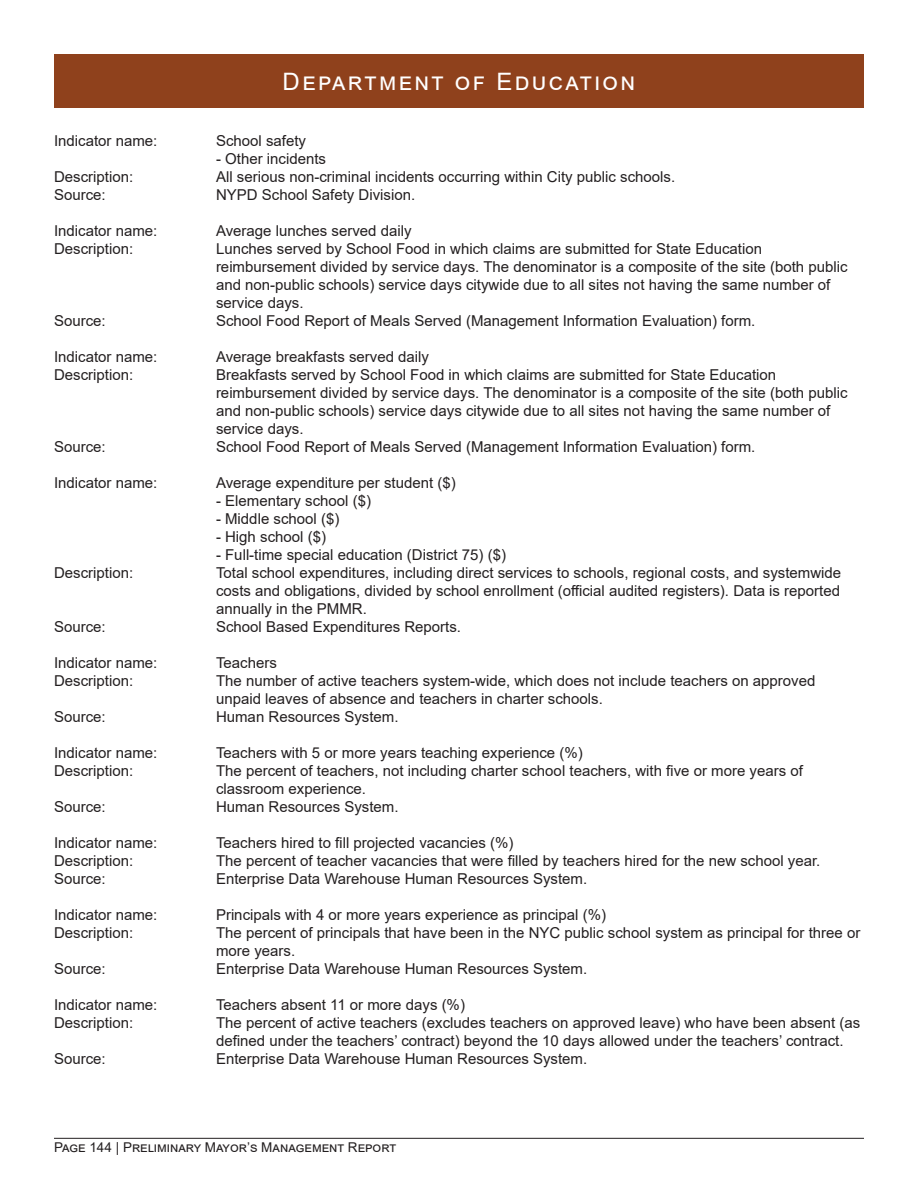
<style>
.page{position:relative;width:918px;height:1188px;background:#fff}
.page>*{position:absolute;margin:0;border:0;box-sizing:border-box;transform-origin:0 0}
.t1{font:24px "Arial";letter-spacing:.1em;color:#fff}
.Indicator_Definition{font:15px/18px "Arial";color:#231f20}
.t2{font:13.5px "Arial";color:#231f20}
</style>
<div class="page">
<hr style="left:54px;top:1138px;width:810px;height:1px;background:#231f20">
<div style="left:54px;top:54px;width:810px;height:54px;background:#8f411c"></div>
<h1 class="t1" style="left:283px;top:65px;width:354px">Department of Education</h1>
<p class="Indicator_Definition" style="left:54px;top:132px;width:105px">Indicator name:</p>
<p class="Indicator_Definition" style="left:216px;top:132px;width:92px">School safety</p>
<p class="Indicator_Definition" style="left:216px;top:150px;width:112px">- Other incidents</p>
<p class="Indicator_Definition" style="left:54px;top:168px;width:81px">Description:</p>
<p class="Indicator_Definition" style="left:216px;top:168px;width:461px">All serious non-criminal incidents occurring within City public schools.</p>
<p class="Indicator_Definition" style="left:54px;top:186px;width:53px">Source:</p>
<p class="Indicator_Definition" style="left:216px;top:186px;width:201px">NYPD School Safety Division.</p>
<p class="Indicator_Definition" style="left:54px;top:222px;width:105px">Indicator name:</p>
<p class="Indicator_Definition" style="left:216px;top:222px;width:197px">Average lunches served daily</p>
<p class="Indicator_Definition" style="left:54px;top:240px;width:81px">Description:</p>
<p class="Indicator_Definition" style="left:216px;top:240px;width:633px">Lunches served by School Food in which claims are submitted for State Education reimbursement divided by service days. The denominator is a composite of the site (both public and non-public schools) service days citywide due to all sites not having the same number of service days.</p>
<p class="Indicator_Definition" style="left:54px;top:312px;width:53px">Source:</p>
<p class="Indicator_Definition" style="left:216px;top:312px;width:541px">School Food Report of Meals Served (Management Information Evaluation) form.</p>
<p class="Indicator_Definition" style="left:54px;top:348px;width:105px">Indicator name:</p>
<p class="Indicator_Definition" style="left:216px;top:348px;width:215px">Average breakfasts served daily</p>
<p class="Indicator_Definition" style="left:54px;top:366px;width:81px">Description:</p>
<p class="Indicator_Definition" style="left:216px;top:366px;width:633px">Breakfasts served by School Food in which claims are submitted for State Education reimbursement divided by service days. The denominator is a composite of the site (both public and non-public schools) service days citywide due to all sites not having the same number of service days.</p>
<p class="Indicator_Definition" style="left:54px;top:438px;width:53px">Source:</p>
<p class="Indicator_Definition" style="left:216px;top:438px;width:541px">School Food Report of Meals Served (Management Information Evaluation) form.</p>
<p class="Indicator_Definition" style="left:54px;top:474px;width:105px">Indicator name:</p>
<p class="Indicator_Definition" style="left:216px;top:474px;width:241px">Average expenditure per student ($)</p>
<p class="Indicator_Definition" style="left:216px;top:492px;width:157px">- Elementary school ($)</p>
<p class="Indicator_Definition" style="left:216px;top:510px;width:125px">- Middle school ($)</p>
<p class="Indicator_Definition" style="left:216px;top:528px;width:112px">- High school ($)</p>
<p class="Indicator_Definition" style="left:216px;top:546px;width:292px">- Full-time special education (District 75) ($)</p>
<p class="Indicator_Definition" style="left:54px;top:564px;width:81px">Description:</p>
<p class="Indicator_Definition" style="left:216px;top:564px;width:627px;text-align:justify">Total school expenditures, including direct services to schools, regional costs, and systemwide costs and obligations, divided by school enrollment (official audited registers). Data is reported annually in the PMMR.</p>
<p class="Indicator_Definition" style="left:54px;top:618px;width:53px">Source:</p>
<p class="Indicator_Definition" style="left:216px;top:618px;width:247px">School Based Expenditures Reports.</p>
<p class="Indicator_Definition" style="left:54px;top:654px;width:105px">Indicator name:</p>
<p class="Indicator_Definition" style="left:216px;top:654px;width:62px">Teachers</p>
<p class="Indicator_Definition" style="left:54px;top:672px;width:81px">Description:</p>
<p class="Indicator_Definition" style="left:216px;top:672px;width:601px">The number of active teachers system-wide, which does not include teachers on approved unpaid leaves of absence and teachers in charter schools.</p>
<p class="Indicator_Definition" style="left:54px;top:708px;width:53px">Source:</p>
<p class="Indicator_Definition" style="left:216px;top:708px;width:184px">Human Resources System.</p>
<p class="Indicator_Definition" style="left:54px;top:744px;width:105px">Indicator name:</p>
<p class="Indicator_Definition" style="left:216px;top:744px;width:368px">Teachers with 5 or more years teaching experience (%)</p>
<p class="Indicator_Definition" style="left:54px;top:762px;width:81px">Description:</p>
<p class="Indicator_Definition" style="left:216px;top:762px;width:588px">The percent of teachers, not including charter school teachers, with five or more years of classroom experience.</p>
<p class="Indicator_Definition" style="left:54px;top:798px;width:53px">Source:</p>
<p class="Indicator_Definition" style="left:216px;top:798px;width:184px">Human Resources System.</p>
<p class="Indicator_Definition" style="left:54px;top:834px;width:105px">Indicator name:</p>
<p class="Indicator_Definition" style="left:216px;top:834px;width:299px">Teachers hired to fill projected vacancies (%)</p>
<p class="Indicator_Definition" style="left:54px;top:852px;width:81px">Description:</p>
<p class="Indicator_Definition" style="left:216px;top:852px;width:606px">The percent of teacher vacancies that were filled by teachers hired for the new school year.</p>
<p class="Indicator_Definition" style="left:54px;top:870px;width:53px">Source:</p>
<p class="Indicator_Definition" style="left:216px;top:870px;width:373px">Enterprise Data Warehouse Human Resources System.</p>
<p class="Indicator_Definition" style="left:54px;top:906px;width:105px">Indicator name:</p>
<p class="Indicator_Definition" style="left:216px;top:906px;width:392px">Principals with 4 or more years experience as principal (%)</p>
<p class="Indicator_Definition" style="left:54px;top:924px;width:81px">Description:</p>
<p class="Indicator_Definition" style="left:216px;top:924px;width:646px">The percent of principals that have been in the NYC public school system as principal for three or more years.</p>
<p class="Indicator_Definition" style="left:54px;top:960px;width:53px">Source:</p>
<p class="Indicator_Definition" style="left:216px;top:960px;width:373px">Enterprise Data Warehouse Human Resources System.</p>
<p class="Indicator_Definition" style="left:54px;top:996px;width:105px">Indicator name:</p>
<p class="Indicator_Definition" style="left:216px;top:996px;width:250px">Teachers absent 11 or more days (%)</p>
<p class="Indicator_Definition" style="left:54px;top:1014px;width:81px">Description:</p>
<p class="Indicator_Definition" style="left:216px;top:1014px;width:646px">The percent of active teachers (excludes teachers on approved leave) who have been absent (as defined under the teachers’ contract) beyond the 10 days allowed under the teachers’ contract.</p>
<p class="Indicator_Definition" style="left:54px;top:1050px;width:53px">Source:</p>
<p class="Indicator_Definition" style="left:216px;top:1050px;width:373px">Enterprise Data Warehouse Human Resources System.</p>
<p class="t2" style="left:54px;top:1138px;width:344px">Page 144 | Preliminary Mayor’s Management Report</p>
</div>
